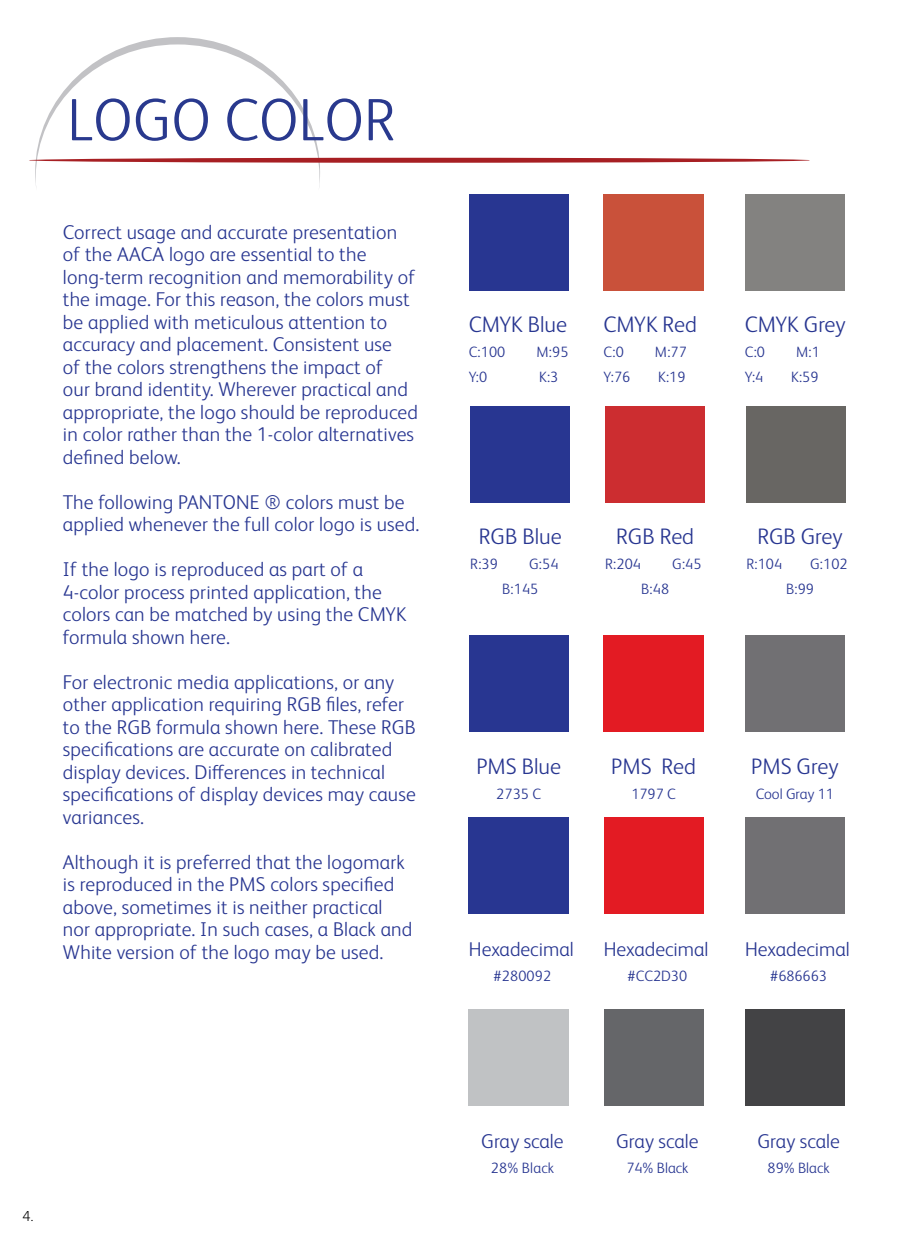
<style>
.page{position:relative;width:900px;height:1260px;background:#fff}
.page>*{position:absolute;margin:0;border:0;box-sizing:border-box;transform-origin:0 0}
.t1{font:300 60px "FS Albert Pro";color:#29398e}
.t2{font:300 22.5px "FS Albert Pro";color:#283691}
.t3{font:300 20px/22.5px "FS Albert Pro";letter-spacing:.01em;color:#283691}
.t4{font:300 15px/25px "FS Albert Pro";letter-spacing:.01em;color:#283691}
.t5{font:300 15px "Proxima Nova";color:#000}
</style>
<div class="page">
<svg style="left:35px;top:37px;width:285px;height:150px"></svg>
<div style="left:29px;top:158px;width:781px;height:5px;background:#a71f23;border-radius:50%"></div>
<div style="left:469px;top:194px;width:100px;height:96px;background:#283691"></div>
<div style="left:604px;top:194px;width:100px;height:96px;background:#c9513a"></div>
<div style="left:745px;top:194px;width:100px;height:96px;background:#838280"></div>
<div style="left:469px;top:635px;width:100px;height:97px;background:#283691"></div>
<div style="left:604px;top:635px;width:100px;height:97px;background:#e31b23"></div>
<div style="left:745px;top:635px;width:100px;height:97px;background:#717073"></div>
<div style="left:469px;top:818px;width:100px;height:96px;background:#283691"></div>
<div style="left:604px;top:818px;width:100px;height:96px;background:#e31b23"></div>
<div style="left:745px;top:818px;width:100px;height:96px;background:#717073"></div>
<div style="left:469px;top:1009px;width:100px;height:97px;background:#c0c2c4"></div>
<div style="left:604px;top:1009px;width:100px;height:97px;background:#656669"></div>
<div style="left:745px;top:1009px;width:100px;height:97px;background:#434345"></div>
<div style="left:470px;top:406px;width:100px;height:96px;background:#283691"></div>
<div style="left:605px;top:406px;width:100px;height:96px;background:#cc2d30"></div>
<div style="left:746px;top:406px;width:100px;height:96px;background:#686663"></div>
<h1 class="t1" style="left:67px;top:79px;width:330px">LOGO COLOR</h1>
<p class="t3" style="left:63px;top:220px;width:357px">Correct usage and accurate presentation of the AACA logo are essential to the long-term recognition and memorability of the image. For this reason, the colors must be applied with meticulous attention to accuracy and placement. Consistent use<br>of the colors strengthens the impact of<br>our brand identity. Wherever practical and appropriate, the logo should be reproduced in color rather than the 1-color alternatives defined below.</p>
<p class="t3" style="left:63px;top:490px;width:358px">The following PANTONE ® colors must be applied whenever the full color logo is used.</p>
<p class="t3" style="left:63px;top:557px;width:345px">If the logo is reproduced as part of a 4-color process printed application, the colors can be matched by using the CMYK formula shown here.</p>
<p class="t3" style="left:63px;top:670px;width:354px">For electronic media applications, or any other application requiring RGB files, refer to the RGB formula shown here. These RGB specifications are accurate on calibrated display devices. Differences in technical specifications of display devices may cause variances.</p>
<p class="t3" style="left:63px;top:850px;width:351px">Although it is preferred that the logomark is reproduced in the PMS colors specified above, sometimes it is neither practical nor appropriate. In such cases, a Black and White version of the logo may be used.</p>
<p class="t2" style="left:469px;top:309px;width:100px">CMYK Blue</p>
<p class="t4" style="left:469px;top:338px;width:38px">C:100</p>
<p class="t4" style="left:537px;top:338px;width:33px">M:95</p>
<p class="t4" style="left:469px;top:363px;width:20px">Y:0</p>
<p class="t4" style="left:539px;top:363px;width:21px">K:3</p>
<p class="t2" style="left:604px;top:309px;width:95px">CMYK Red</p>
<p class="t4" style="left:604px;top:338px;width:22px">C:0</p>
<p class="t4" style="left:655px;top:338px;width:33px">M:77</p>
<p class="t4" style="left:604px;top:363px;width:28px">Y:76</p>
<p class="t4" style="left:658px;top:363px;width:29px">K:19</p>
<p class="t2" style="left:745px;top:309px;width:102px">CMYK Grey</p>
<p class="t4" style="left:745px;top:338px;width:22px">C:0</p>
<p class="t4" style="left:796px;top:338px;width:25px">M:1</p>
<p class="t4" style="left:745px;top:363px;width:20px">Y:4</p>
<p class="t4" style="left:791px;top:363px;width:29px">K:59</p>
<p class="t2" style="left:479px;top:521px;width:84px">RGB Blue</p>
<p class="t4" style="left:470px;top:550px;width:29px">R:39</p>
<p class="t4" style="left:502px;top:550px;width:58px;text-indent:27px">G:54<br>B:145</p>
<p class="t2" style="left:616px;top:521px;width:79px">RGB Red</p>
<p class="t4" style="left:605px;top:550px;width:37px">R:204</p>
<p class="t4" style="left:672px;top:550px;width:31px">G:45</p>
<p class="t4" style="left:641px;top:575px;width:29px">B:48</p>
<p class="t2" style="left:757px;top:521px;width:87px">RGB Grey</p>
<p class="t4" style="left:746px;top:550px;width:37px">R:104</p>
<p class="t4" style="left:786px;top:550px;width:63px;text-indent:24px">G:102<br>B:99</p>
<p class="t2" style="left:476px;top:750px;width:86px">PMS Blue</p>
<p class="t4" style="left:496px;top:780px;width:47px">2735 C</p>
<p class="t2" style="left:611px;top:750px;width:86px">PMS Red</p>
<p class="t4" style="left:631px;top:780px;width:46px">1797 C</p>
<p class="t2" style="left:751px;top:750px;width:89px">PMS Grey</p>
<p class="t4" style="left:756px;top:780px;width:80px">Cool Gray 11</p>
<p class="t3" style="left:469px;top:937px;width:106px">Hexadecimal</p>
<p class="t4" style="left:494px;top:963px;width:59px">#280092</p>
<p class="t3" style="left:604px;top:937px;width:106px">Hexadecimal</p>
<p class="t4" style="left:628px;top:963px;width:61px">#CC2D30</p>
<p class="t3" style="left:745px;top:937px;width:106px">Hexadecimal</p>
<p class="t4" style="left:770px;top:963px;width:58px">#686663</p>
<p class="t5" style="left:22px;top:1207px;width:13px">4.</p>
<p class="t3" style="left:481px;top:1129px;width:84px">Gray scale</p>
<p class="t4" style="left:491px;top:1154px;width:65px">28% Black</p>
<p class="t3" style="left:616px;top:1129px;width:84px">Gray scale</p>
<p class="t4" style="left:626px;top:1154px;width:63px">74% Black</p>
<p class="t3" style="left:757px;top:1129px;width:84px">Gray scale</p>
<p class="t4" style="left:768px;top:1154px;width:63px">89% Black</p>
</div>
